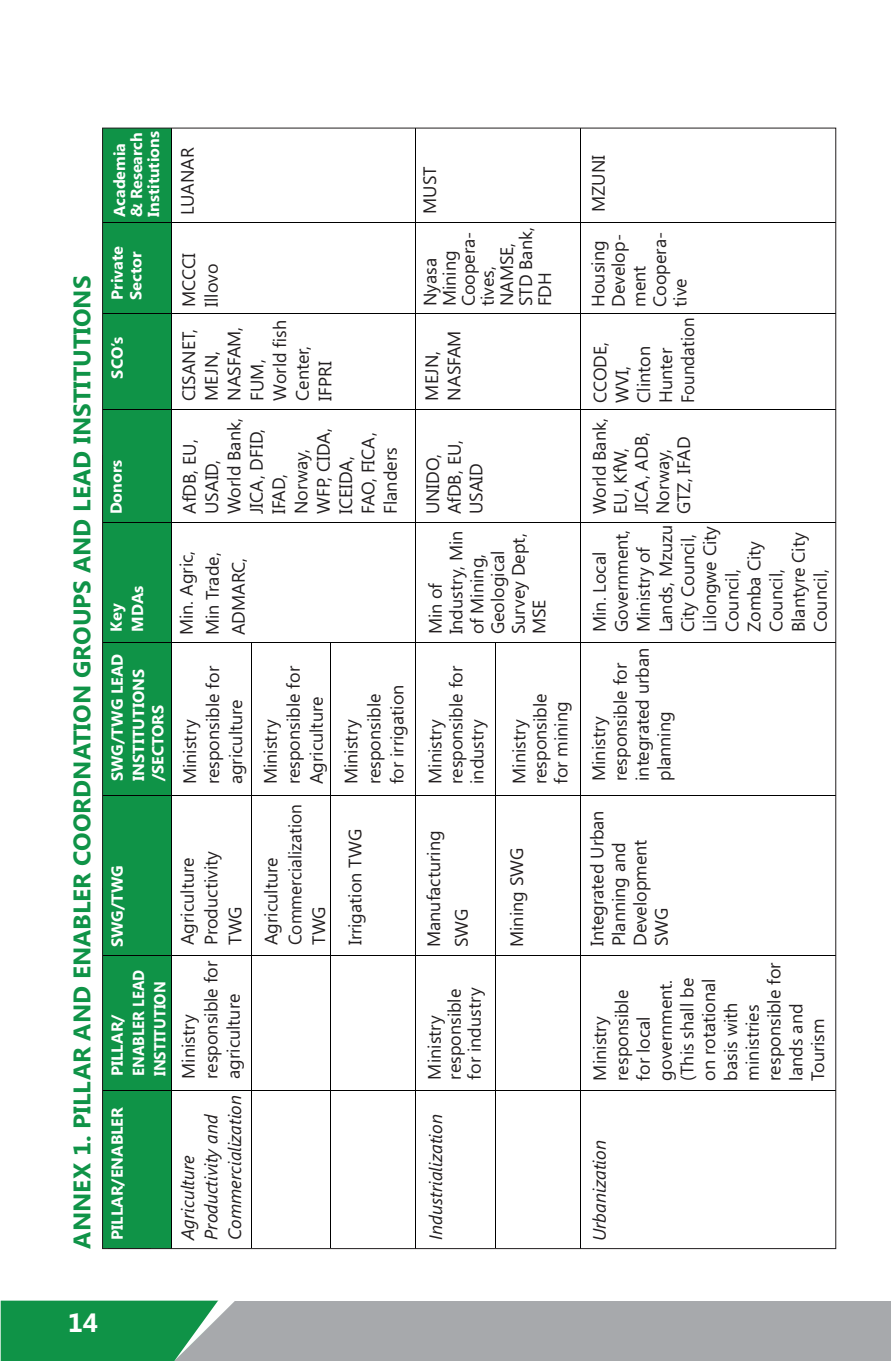
<style>
.page{position:relative;width:891px;height:1361px;background:#fff}
.page>*{position:absolute;margin:0;border:0;box-sizing:border-box;transform-origin:0 0}
.t1{font:700 26.6px "Segoe UI";color:#fff}
.t2{font:700 24px "Segoe UI";color:#0f9347}
.t3{font:18px/21.8px "Segoe UI";color:#231f20}
.t4{font:italic 18px/23.6px "Segoe UI";color:#231f20}
.t5{font:700 16px/21.2px "Segoe UI";color:#fff}
</style>
<div class="page">
<div style="left:1px;top:1300px;width:889px;height:61px;background:#a7a9ac"></div>
<svg style="left:1px;top:1300px;width:237px;height:61px;background:#2e9a5d"></svg>
<div style="left:102px;top:128px;width:69px;height:1120px;background:#0f9347"></div>
<hr style="left:102px;top:1089px;width:733px;height:1px;background:#000">
<hr style="left:102px;top:955px;width:733px;height:1px;background:#000">
<hr style="left:171px;top:128px;width:1px;height:1120px;background:#000">
<hr style="left:415px;top:128px;width:1px;height:1120px;background:#000">
<hr style="left:579px;top:128px;width:1px;height:1120px;background:#000">
<hr style="left:330px;top:642px;width:1px;height:606px;background:#000">
<hr style="left:494px;top:642px;width:1px;height:606px;background:#000">
<hr style="left:251px;top:642px;width:1px;height:606px;background:#000">
<hr style="left:102px;top:795px;width:733px;height:1px;background:#000">
<hr style="left:102px;top:641px;width:733px;height:1px;background:#000">
<hr style="left:102px;top:522px;width:733px;height:1px;background:#000">
<hr style="left:102px;top:409px;width:733px;height:1px;background:#000">
<hr style="left:102px;top:313px;width:733px;height:1px;background:#000">
<hr style="left:102px;top:222px;width:733px;height:1px;background:#000">
<h2 class="t2" style="left:73px;top:1248px;width:974px;rotate:-90deg">ANNEX 1. PILLAR AND ENABLER COORDNATION GROUPS AND LEAD INSTITUTIONS</h2>
<p class="t5" style="left:112px;top:217px;width:87px;line-height:17px;rotate:-90deg">Academia &amp; Research<br>Institutions</p>
<p class="t5" style="left:109px;top:300px;width:55px;line-height:18.6px;rotate:-90deg">Private<br>Sector</p>
<p class="t5" style="left:108px;top:378px;width:44px;rotate:-90deg">SCO’s</p>
<p class="t5" style="left:107px;top:514px;width:56px;rotate:-90deg">Donors</p>
<p class="t3" style="left:178px;top:215px;width:69px;rotate:-90deg">LUANAR</p>
<p class="t3" style="left:179px;top:307px;width:55px;line-height:22.6px;rotate:-90deg">MCCCI<br>Illovo</p>
<p class="t3" style="left:179px;top:401px;width:82px;line-height:22.6px;rotate:-90deg">CISANET,<br>MEJN,<br>NASFAM,<br>FUM,<br>World fish<br>Center,<br>IFPRI</p>
<p class="t3" style="left:180px;top:514px;width:98px;rotate:-90deg">AfDB, EU,<br>USAID,<br>World Bank,<br>JICA, DFID,<br>IFAD,<br>Norway,<br>WFP, CIDA,<br>ICEIDA,<br>FAO, FICA,<br>Flanders</p>
<p class="t5" style="left:107px;top:631px;width:48px;rotate:-90deg">Key<br>MDAs</p>
<p class="t5" style="left:130px;top:781px;width:114px;line-height:19.6px;rotate:-90deg">INSTITUTIONS /SECTORS</p>
<p class="t5" style="left:108px;top:781px;width:129px;rotate:-90deg">SWG/TWG LEAD</p>
<p class="t5" style="left:108px;top:947px;width:84px;rotate:-90deg">SWG/TWG</p>
<p class="t5" style="left:108px;top:1076px;width:108px;rotate:-90deg">PILLAR/<br>ENABLER LEAD<br>INSTITUTION</p>
<p class="t5" style="left:108px;top:1240px;width:134px;rotate:-90deg">PILLAR/ENABLER</p>
<p class="t3" style="left:175px;top:635px;width:86px;line-height:25.8px;text-align:justify;rotate:-90deg">Min. Agric, Min Trade, ADMARC,</p>
<p class="t3" style="left:180px;top:784px;width:120px;line-height:23px;rotate:-90deg">Ministry responsible for agriculture</p>
<p class="t3" style="left:260px;top:784px;width:120px;line-height:23px;rotate:-90deg">Ministry responsible for<br>Agriculture</p>
<p class="t3" style="left:177px;top:945px;width:96px;line-height:23.8px;rotate:-90deg">Agriculture<br>Productivity<br>TWG</p>
<p class="t3" style="left:179px;top:1079px;width:120px;line-height:22.4px;rotate:-90deg">Ministry responsible for agriculture</p>
<p class="t4" style="left:177px;top:1240px;width:146px;rotate:-90deg">Agriculture<br>Productivity and<br>Commercialization</p>
<p class="t3" style="left:261px;top:945px;width:142px;line-height:23.8px;rotate:-90deg">Agriculture<br>Commercialization<br>TWG</p>
<p class="t3" style="left:341px;top:784px;width:101px;line-height:23px;rotate:-90deg">Ministry responsible for irrigation</p>
<p class="t3" style="left:346px;top:945px;width:118px;rotate:-90deg">Irrigation TWG</p>
<p class="t3" style="left:420px;top:214px;width:49px;rotate:-90deg">MUST</p>
<p class="t3" style="left:422px;top:306px;width:81px;line-height:19px;rotate:-90deg">Nyasa<br>Mining<br>Coopera&shy;tives,<br>NAMSE,<br>STD Bank,<br>FDH</p>
<p class="t3" style="left:422px;top:400px;width:72px;rotate:-90deg">MEJN,<br>NASFAM</p>
<p class="t3" style="left:424px;top:514px;width:76px;rotate:-90deg">UNIDO,<br>AfDB, EU,<br>USAID</p>
<p class="t3" style="left:427px;top:634px;width:105px;line-height:20.6px;rotate:-90deg">Min of<br>Industry, Min of Mining,<br>Geological<br>Survey Dept,<br>MSE</p>
<p class="t3" style="left:426px;top:784px;width:120px;line-height:21px;rotate:-90deg">Ministry responsible for industry</p>
<p class="t3" style="left:421px;top:947px;width:118px;line-height:27.6px;rotate:-90deg">Manufacturing<br>SWG</p>
<p class="t3" style="left:426px;top:1079px;width:94px;line-height:20px;rotate:-90deg">Ministry responsible for industry</p>
<p class="t4" style="left:425px;top:1240px;width:127px;rotate:-90deg">Industrialization</p>
<p class="t3" style="left:510px;top:784px;width:92px;line-height:21px;rotate:-90deg">Ministry responsible for mining</p>
<p class="t3" style="left:507px;top:947px;width:101px;rotate:-90deg">Mining SWG</p>
<p class="t3" style="left:589px;top:212px;width:59px;rotate:-90deg">MZUNI</p>
<p class="t3" style="left:589px;top:307px;width:76px;line-height:20.4px;rotate:-90deg">Housing<br>Develop&shy;ment<br>Coopera&shy;tive</p>
<p class="t3" style="left:590px;top:403px;width:87px;rotate:-90deg">CCODE,<br>WVI,<br>Clinton<br>Hunter<br>Foundation</p>
<p class="t3" style="left:590px;top:514px;width:98px;line-height:21px;rotate:-90deg">World Bank,<br>EU, KfW,<br>JICA, ADB,<br>Norway,<br>GTZ, IFAD</p>
<p class="t3" style="left:589px;top:632px;width:109px;rotate:-90deg">Min. Local<br>Government,<br>Ministry of<br>Lands, Mzuzu<br>City Council,<br>Lilongwe City<br>Council,<br>Zomba City<br>Council,<br>Blantyre City<br>Council,</p>
<p class="t3" style="left:589px;top:781px;width:134px;rotate:-90deg">Ministry responsible for integrated urban planning</p>
<p class="t3" style="left:588px;top:946px;width:137px;rotate:-90deg">Integrated Urban<br>Planning and<br>Development<br>SWG</p>
<p class="t3" style="left:590px;top:1080px;width:120px;rotate:-90deg">Ministry responsible<br>for local government. (This shall be on rotational basis with ministries responsible for lands and<br>Tourism</p>
<p class="t4" style="left:589px;top:1241px;width:103px;rotate:-90deg">Urbanization</p>
<h1 class="t1" style="left:68px;top:1312px;width:32px">14</h1>
</div>
